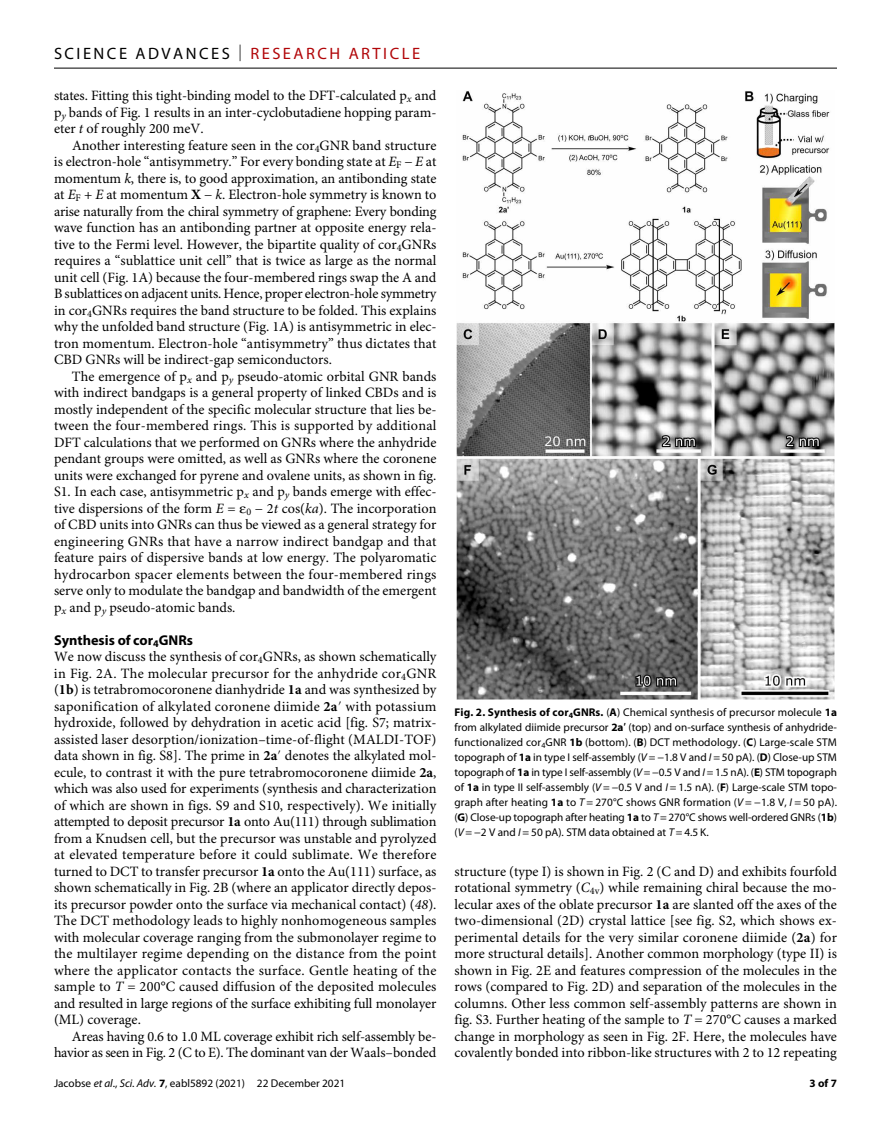
<style>
.page{position:relative;width:891px;height:1134px;background:#fff}
.page>*{position:absolute;margin:0;border:0;box-sizing:border-box;transform-origin:0 0}
.t1{font:16.5px "Myriad Pro";letter-spacing:.15em;color:#000}
.t2{font:14.25px/16.5px "Minion Pro";color:#000;text-align:justify}
.t3{font:700 14.25px "Myriad Pro";color:#000}
.t4{font:11.25px/15px "Myriad Pro";color:#000;text-align:justify}
.t5{font:700 11.25px "Myriad Pro";color:#000}
.s1{font-weight:300}
.s2{color:#b10508}
.s3{font-style:italic}
.s4{font-weight:700}
</style>
<div class="page">
<hr style="left:54px;top:68px;width:783px;height:1px;background:#000">
<img style="left:457px;top:91px;width:378px;height:608px">
<p class="t1" style="left:54px;top:40px;width:368px">SCIENCE ADVANCES <span class="s1">|</span> <span class="s2">RESEARCH ARTICLE</span></p>
<p class="t2" style="left:54px;top:89px;width:384px">states. Fitting this tight-binding model to the DFT-calculated p<sub>x</sub> and p<sub>y</sub> bands of Fig. 1 results in an inter-cyclobutadiene hopping param&shy;eter <span class="s3">t</span> of roughly 200 meV.</p>
<p class="t2" style="left:54px;top:138px;width:384px;text-indent:18px">Another interesting feature seen in the cor<sub>4</sub>GNR band structure is electron-hole “antisymmetry.” For every bonding state at <span class="s3">E</span><sub>F</sub> − <span class="s3">E</span> at momentum <span class="s3">k</span>, there is, to good approximation, an antibonding state at <span class="s3">E</span><sub>F</sub> + <span class="s3">E</span> at momentum <span class="s4">X</span> − <span class="s3">k</span>. Electron-hole symmetry is known to arise naturally from the chiral symmetry of graphene: Every bonding wave function has an antibonding partner at opposite energy rela&shy;tive to the Fermi level. However, the bipartite quality of cor<sub>4</sub>GNRs requires a “sublattice unit cell” that is twice as large as the normal unit cell (Fig. 1A) because the four-membered rings swap the A and B sublattices on adjacent units. Hence, proper electron-hole symmetry in cor<sub>4</sub>GNRs requires the band structure to be folded. This explains why the unfolded band structure (Fig. 1A) is antisymmetric in elec&shy;tron momentum. Electron-hole “antisymmetry” thus dictates that CBD GNRs will be indirect-gap semiconductors.</p>
<p class="t2" style="left:54px;top:369px;width:384px;text-indent:18px">The emergence of p<sub>x</sub> and p<sub>y</sub> pseudo-atomic orbital GNR bands with indirect bandgaps is a general property of linked CBDs and is mostly independent of the specific molecular structure that lies be&shy;tween the four-membered rings. This is supported by additional DFT calculations that we performed on GNRs where the anhydride pendant groups were omitted, as well as GNRs where the coronene units were exchanged for pyrene and ovalene units, as shown in fig.<br>S1. In each case, antisymmetric p<sub>x</sub> and p<sub>y</sub> bands emerge with effec&shy;tive dispersions of the form <span class="s3">E</span> = <sub>0</sub> − 2<span class="s3">t</span> cos(<span class="s3">ka</span>). The incorporation of CBD units into GNRs can thus be viewed as a general strategy for engineering GNRs that have a narrow indirect bandgap and that feature pairs of dispersive bands at low energy. The polyaromatic hydrocarbon spacer elements between the four-membered rings serve only to modulate the bandgap and bandwidth of the emergent p<sub>x</sub> and p<sub>y</sub> pseudo-atomic bands.</p>
<p class="t3" style="left:54px;top:628px;width:141px">Synthesis of cor<sub>4</sub>GNRs</p>
<p class="t2" style="left:54px;top:650px;width:384px">We now discuss the synthesis of cor<sub>4</sub>GNRs, as shown schematically in Fig. 2A. The molecular precursor for the anhydride cor<sub>4</sub>GNR (<span class="s4">1b</span>) is tetrabromocoronene dianhydride <span class="s4">1a</span> and was synthesized by saponification of alkylated coronene diimide <span class="s4">2a′</span> with potassium hydroxide, followed by dehydration in acetic acid [fig. S7; matrix&shy;assisted laser desorption/ionization–time-of-flight (MALDI-TOF) data shown in fig. S8]. The prime in <span class="s4">2a′</span> denotes the alkylated mol&shy;ecule, to contrast it with the pure tetrabromocoronene diimide <span class="s4">2a</span>, which was also used for experiments (synthesis and characterization of which are shown in figs. S9 and S10, respectively). We initially attempted to deposit precursor <span class="s4">1a</span> onto Au(111) through sublimation from a Knudsen cell, but the precursor was unstable and pyrolyzed at elevated temperature before it could sublimate. We therefore turned to DCT to transfer precursor <span class="s4">1a</span> onto the Au(111) surface, as shown schematically in Fig. 2B (where an applicator directly depos&shy;its precursor powder onto the surface via mechanical contact) (<span class="s3">48</span>).<br>The DCT methodology leads to highly nonhomogeneous samples with molecular coverage ranging from the submonolayer regime to the multilayer regime depending on the distance from the point where the applicator contacts the surface. Gentle heating of the sample to <span class="s3">T</span> = 200°C caused diffusion of the deposited molecules and resulted in large regions of the surface exhibiting full monolayer (ML) coverage.</p>
<p class="t2" style="left:54px;top:1029px;width:384px;text-align:right">Areas having 0.6 to 1.0 ML coverage exhibit rich self-assembly be&shy;havior as seen in Fig. 2 (C to E). The dominant van der Waals–bonded</p>
<p class="t4" style="left:54px;top:1076px;width:293px">Jacobse <span class="s3">et al</span>., <span class="s3">Sci. Adv.</span> <span class="s4">7</span>, eabl5892 (2021) 22 December 2021</p>
<p class="t4" style="left:454px;top:705px;width:384px"><span class="s4">Fig. 2. Synthesis of cor</span><sub>4</sub><span class="s4">GNRs.</span> (<span class="s4">A</span>) Chemical synthesis of precursor molecule <span class="s4">1a </span>from alkylated diimide precursor <span class="s4">2a′</span> (top) and on-surface synthesis of anhydride&shy;functionalized cor<sub>4</sub>GNR <span class="s4">1b</span> (bottom). (<span class="s4">B</span>) DCT methodology. (<span class="s4">C</span>) Large-scale STM topograph of <span class="s4">1a</span> in type I self-assembly (<span class="s3">V</span> = −1.8 V and <span class="s3">I</span> = 50 pA). (<span class="s4">D</span>) Close-up STM topograph of <span class="s4">1a</span> in type I self-assembly (<span class="s3">V</span> = −0.5 V and <span class="s3">I</span> = 1.5 nA). (<span class="s4">E</span>) STM topograph of <span class="s4">1a</span> in type II self-assembly (<span class="s3">V</span> = −0.5 V and <span class="s3">I</span> = 1.5 nA). (<span class="s4">F</span>) Large-scale STM topo&shy;graph after heating <span class="s4">1a</span> to <span class="s3">T</span> = 270°C shows GNR formation (<span class="s3">V</span> = −1.8 V, <span class="s3">I</span> = 50 pA). (<span class="s4">G</span>) Close-up topograph after heating <span class="s4">1a</span> to <span class="s3">T</span> = 270°C shows well-ordered GNRs (<span class="s4">1b</span>) (<span class="s3">V</span> = −2 V and <span class="s3">I</span> = 50 pA). STM data obtained at <span class="s3">T</span> = 4.5 K.</p>
<p class="t2" style="left:454px;top:864px;width:384px">structure (type I) is shown in Fig. 2 (C and D) and exhibits fourfold rotational symmetry (<span class="s3">C</span><sub>4v</sub>) while remaining chiral because the mo&shy;lecular axes of the oblate precursor <span class="s4">1a</span> are slanted off the axes of the two-dimensional (2D) crystal lattice [see fig. S2, which shows ex&shy;perimental details for the very similar coronene diimide (<span class="s4">2a</span>) for more structural details]. Another common morphology (type II) is shown in Fig. 2E and features compression of the molecules in the rows (compared to Fig. 2D) and separation of the molecules in the columns. Other less common self-assembly patterns are shown in fig. S3. Further heating of the sample to <span class="s3">T</span> = 270°C causes a marked change in morphology as seen in Fig. 2F. Here, the molecules have covalently bonded into ribbon-like structures with 2 to 12 repeating</p>
<p class="t5" style="left:810px;top:1074px;width:29px">3 of 7</p>
</div>
